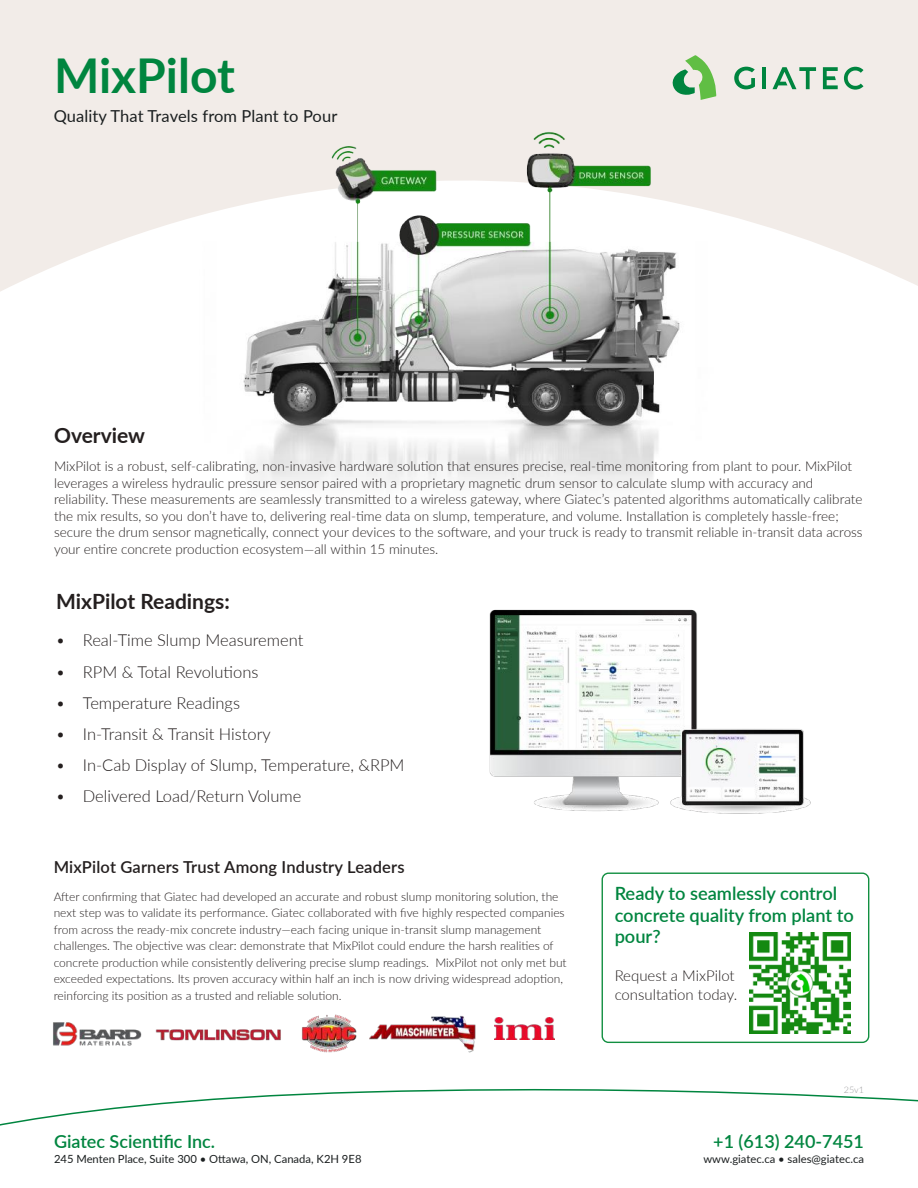
<style>
.page{position:relative;width:918px;height:1188px;background:#fff}
.page>*{position:absolute;margin:0;border:0;box-sizing:border-box;transform-origin:0 0}
.t1{font:700 48px "Lato";color:#00853f}
.t2{font:700 21px "Lato";color:#241f1f}
.t3{font:600 18.3px/21.6px "Lato";color:#00853f}
.t4{font:600 18px "Lato";color:#00853f}
.t5{font:300 16.5px "Lato";color:#241f1f}
.t6{font:600 16.5px "Lato";letter-spacing:.01em;color:#241f1f}
.t7{font:16.5px "Lato";letter-spacing:.005em;color:#1b1f20}
.t8{font:300 15px/19.5px "Lato";color:#241f1f}
.t9{font:300 13.5px/16.5px "Lato";color:#241f1f}
.t10{font:300 12px/16.5px "Lato";color:#241f1f}
.t11{font:11.25px "Lato";color:#1b1f20}
.t12{font:300 9px "Lato";color:#9e9ea0}
</style>
<div class="page">
<svg style="left:0;top:1088px;width:918px;height:38px"></svg>
<svg style="left:0;top:0;width:918px;height:292px;fill:#f2ece8"></svg>
<svg style="left:669px;top:55px;width:48px;height:45px"></svg>
<svg style="left:734px;top:67px;width:21px;height:22px"></svg>
<hr style="left:762px;top:67px;width:4px;height:22px;background:#00853f">
<svg style="left:772px;top:67px;width:44px;height:22px"></svg>
<svg style="left:823px;top:67px;width:15px;height:22px"></svg>
<svg style="left:844px;top:67px;width:19px;height:23px"></svg>
<div style="left:602px;top:873px;width:267px;height:170px;border:1px solid #128f41;border-radius:6px"></div>
<img style="left:200px;top:126px;width:518px;height:363px">
<img style="left:750px;top:932px;width:100px;height:101px">
<img style="left:302px;top:1015px;width:55px;height:38px">
<img style="left:494px;top:1018px;width:61px;height:22px">
<img style="left:53px;top:1022px;width:89px;height:24px">
<img style="left:155px;top:1029px;width:126px;height:12px">
<img style="left:369px;top:1015px;width:107px;height:38px">
<img style="left:489px;top:609px;width:322px;height:205px">
<h1 class="t1" style="left:54px;top:40px;width:182px">MixPilot</h1>
<p class="t7" style="left:54px;top:104px;width:285px">Quality That Travels from Plant to Pour</p>
<h2 class="t2" style="left:54px;top:420px;width:93px">Overview</h2>
<p class="t9" style="left:54px;top:458px;width:810px">MixPilot is a robust, self-calibrating, non-invasive hardware solution that ensures precise, real-time monitoring from plant to pour. MixPilot leverages a wireless hydraulic pressure sensor paired with a proprietary magnetic drum sensor to calculate slump with accuracy and reliability. These measurements are seamlessly transmitted to a wireless gateway, where Giatec’s patented algorithms automatically calibrate the mix results, so you don’t have to, delivering real-time data on slump, temperature, and volume. Installation is completely hassle-free; secure the drum sensor magnetically, connect your devices to the software, and your truck is ready to transmit reliable in-transit data across your entire concrete production ecosystem—all within 15 minutes.</p>
<h2 class="t2" style="left:56px;top:586px;width:175px">MixPilot Readings:</h2>
<p class="t5" style="left:56px;top:629px;width:249px">• Real-Time Slump Measurement</p>
<p class="t5" style="left:56px;top:660px;width:204px">• RPM &amp; Total Revolutions</p>
<p class="t5" style="left:56px;top:691px;width:186px">• Temperature Readings</p>
<p class="t5" style="left:56px;top:722px;width:216px">• In-Transit &amp; Transit History</p>
<p class="t5" style="left:56px;top:753px;width:350px">• In-Cab Display of Slump, Temperature, &amp;RPM</p>
<p class="t5" style="left:56px;top:784px;width:247px">• Delivered Load/Return Volume</p>
<p class="t6" style="left:54px;top:855px;width:352px">MixPilot Garners Trust Among Industry Leaders</p>
<p class="t10" style="left:54px;top:888px;width:515px">After confirming that Giatec had developed an accurate and robust slump monitoring solution, the next step was to validate its performance. Giatec collaborated with five highly respected companies from across the ready-mix concrete industry—each facing unique in-transit slump management challenges. The objective was clear: demonstrate that MixPilot could endure the harsh realities of concrete production while consistently delivering precise slump readings. MixPilot not only met but exceeded expectations. Its proven accuracy within half an inch is now driving widespread adoption, reinforcing its position as a trusted and reliable solution.</p>
<h3 class="t4" style="left:54px;top:1129px;width:163px">Giatec Scientific Inc.</h3>
<p class="t11" style="left:54px;top:1151px;width:309px">245 Menten Place, Suite 300 • Ottawa, ON, Canada, K2H 9E8</p>
<h3 class="t3" style="left:615px;top:882px;width:241px">Ready to seamlessly control concrete quality from plant to pour?</h3>
<p class="t8" style="left:615px;top:965px;width:124px">Request a MixPilot consultation today.</p>
<p class="t12" style="left:844px;top:1084px;width:22px">25v1</p>
<h3 class="t4" style="left:713px;top:1129px;width:152px">+1 (613) 240-7451</h3>
<p class="t11" style="left:703px;top:1151px;width:162px">www.giatec.ca • sales@giatec.ca</p>
</div>
